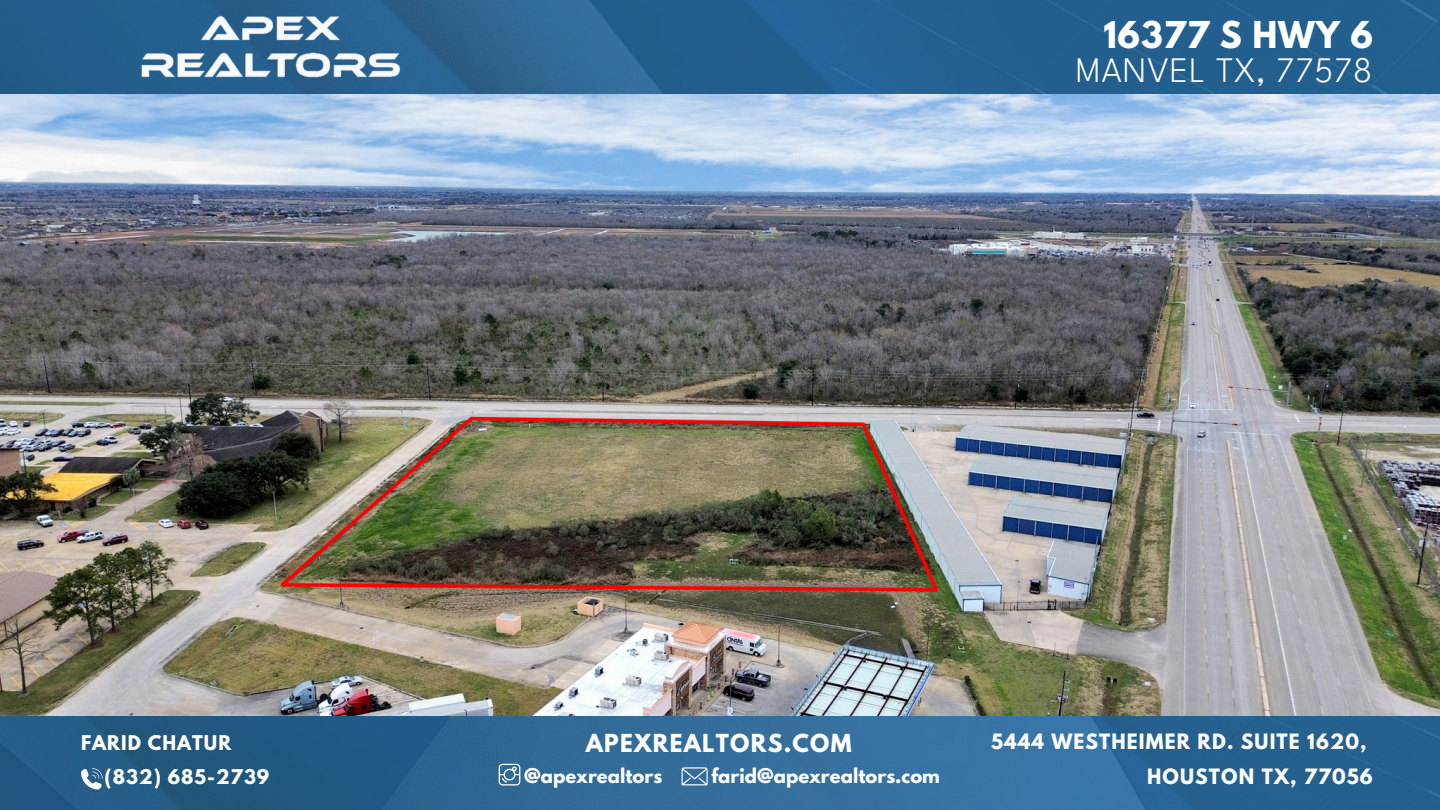
<style>
.page{position:relative;width:1440px;height:810px;background:#fff}
.page>*{position:absolute;margin:0;border:0;box-sizing:border-box;transform-origin:0 0}
.t1{font:300 36px "League Spartan";letter-spacing:.025em;color:#fff}
.t2{font:700 32.8px "League Spartan";letter-spacing:.025em;color:#fff}
.t3{font:700 22px "League Spartan";letter-spacing:.055em;color:#fff}
.t4{font:700 18.8px/35.2px "League Spartan";letter-spacing:.06em;color:#fff}
.t5{font:700 18px "League Spartan";color:#fff}
.t6{font:700 18px/33.8px "League Spartan";letter-spacing:.055em;color:#fff}
</style>
<div class="page">
<img style="left:0;top:0;width:1440px;height:810px">
<img style="left:115px;top:9px;width:311px;height:72px">
<img style="left:0;top:95px;width:1440px;height:620px">
<svg style="left:81px;top:768px;width:22px;height:21px"></svg>
<svg style="left:499px;top:764px;width:21px;height:21px"></svg>
<svg style="left:682px;top:767px;width:26px;height:18px"></svg>
<h3 class="t2" style="left:1103px;top:19px;width:271px">16377 S HWY 6</h3>
<h3 class="t1" style="left:1076px;top:57px;width:299px">MANVEL TX, 77578</h3>
<p class="t6" style="left:105px;top:728px;width:166px;text-indent:-24px">FARID CHATUR (832) 685-2739</p>
<p class="t3" style="left:586px;top:732px;width:267px">APEXREALTORS.COM</p>
<h1 class="t4" style="left:1147px;top:726px;width:227px;text-indent:-156px">5444 WESTHEIMER RD. SUITE 1620,<br>HOUSTON TX, 77056</h1>
<p class="t5" style="left:524px;top:767px;width:140px">@apexrealtors</p>
<p class="t5" style="left:711px;top:767px;width:230px">farid@apexrealtors.com</p>
</div>
